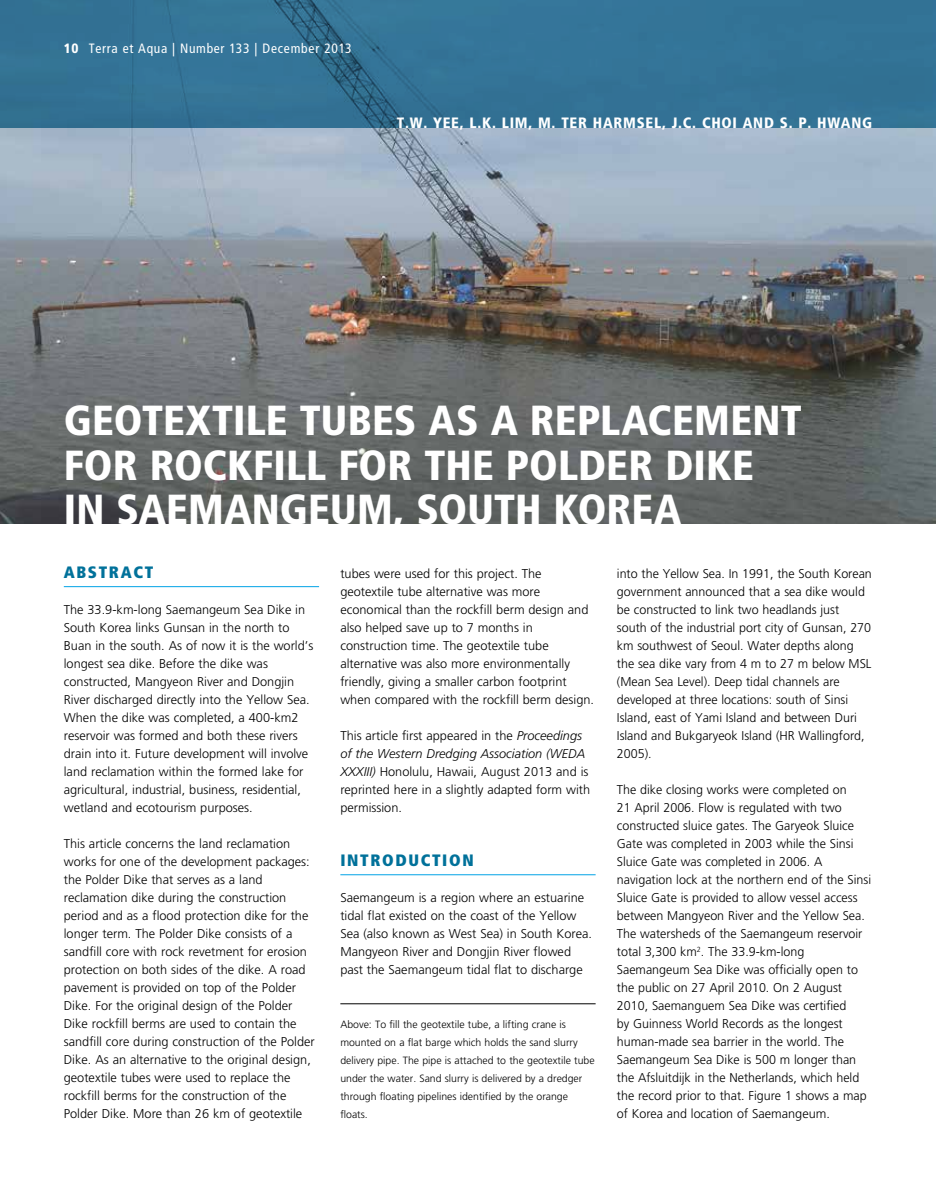
<style>
.page{position:relative;width:936px;height:1191px;background:#fff}
.page>*{position:absolute;margin:0;border:0;box-sizing:border-box;transform-origin:0 0}
.t1{font:900 condensed 42px/44.5px "Frutiger";letter-spacing:.005em;color:#fff}
.t2{font:900 condensed 16.5px "Frutiger";letter-spacing:.1em;color:#00719a}
.t3{font:900 condensed 15px "Frutiger";letter-spacing:.05em;color:#fff}
.t4{font:condensed 13.5px "Frutiger";letter-spacing:.05em;color:#fff}
.t5{font:300 12.75px/18px "Frutiger";color:#000}
.t6{font:300 10.5px/18px "Frutiger";color:#000}
.s1{font-weight:900}
.s2{font-style:italic}
</style>
<div class="page">
<img style="left:0;top:128px;width:935px;height:396px">
<hr style="left:64px;top:586px;width:255px;height:1px;background:#00a2e6">
<hr style="left:340px;top:874px;width:255px;height:1px;background:#00a2e6">
<div style="left:0;top:0;width:935px;height:128px;background:#337497"></div>
<hr style="left:340px;top:1003px;width:255px;height:1px;background:#000">
<p class="t4" style="left:64px;top:41px;width:289px"><span class="s1">10</span> Terra et Aqua | Number 133 | December 2013</p>
<p class="t3" style="left:397px;top:114px;width:476px">T.W. YEE, L.K. LIM, M. TER HARMSEL, J.C. CHOI AND S. P. HWANG</p>
<h1 class="t1" style="left:64px;top:398px;width:739px">GEOTEXTILE TUBES AS A REPLACEMENT<br>FOR ROCKFILL FOR THE POLDER DIKE<br>IN SAEMANGEUM, SOUTH KOREA</h1>
<p class="t2" style="left:64px;top:562px;width:91px">ABSTRACT</p>
<p class="t5" style="left:64px;top:600px;width:251px">The 33.9-km-long Saemangeum Sea Dike in South Korea links Gunsan in the north to Buan in the south. As of now it is the world’s longest sea dike. Before the dike was constructed, Mangyeon River and Dongjin River discharged directly into the Yellow Sea.<br>When the dike was completed, a 400-km2 reservoir was formed and both these rivers drain into it. Future development will involve land reclamation within the formed lake for agricultural, industrial, business, residential, wetland and ecotourism purposes.</p>
<p class="t5" style="left:64px;top:834px;width:252px">This article concerns the land reclamation works for one of the development packages: the Polder Dike that serves as a land reclamation dike during the construction period and as a flood protection dike for the longer term. The Polder Dike consists of a sandfill core with rock revetment for erosion protection on both sides of the dike. A road pavement is provided on top of the Polder Dike. For the original design of the Polder Dike rockfill berms are used to contain the sandfill core during construction of the Polder Dike. As an alternative to the original design, geotextile tubes were used to replace the rockfill berms for the construction of the Polder Dike. More than 26 km of geotextile</p>
<p class="t5" style="left:340px;top:564px;width:255px">tubes were used for this project. The geotextile tube alternative was more economical than the rockfill berm design and also helped save up to 7 months in construction time. The geotextile tube alternative was also more environmentally friendly, giving a smaller carbon footprint when compared with the rockfill berm design.</p>
<p class="t5" style="left:340px;top:726px;width:251px">This article first appeared in the <span class="s2">Proceedings of the Western Dredging Association (WEDA XXXIII)</span> Honolulu, Hawaii, August 2013 and is reprinted here in a slightly adapted form with permission.</p>
<p class="t2" style="left:340px;top:850px;width:135px">INTRODUCTION</p>
<p class="t5" style="left:340px;top:888px;width:253px">Saemangeum is a region where an estuarine tidal flat existed on the coast of the Yellow Sea (also known as West Sea) in South Korea.<br>Mangyeon River and Dongjin River flowed past the Saemangeum tidal flat to discharge</p>
<p class="t6" style="left:340px;top:1015px;width:256px">Above: To fill the geotextile tube, a lifting crane is mounted on a flat barge which holds the sand slurry delivery pipe. The pipe is attached to the geotextile tube under the water. Sand slurry is delivered by a dredger through floating pipelines identified by the orange floats.</p>
<p class="t5" style="left:617px;top:564px;width:256px">into the Yellow Sea. In 1991, the South Korean government announced that a sea dike would be constructed to link two headlands just south of the industrial port city of Gunsan, 270 km southwest of Seoul. Water depths along the sea dike vary from 4 m to 27 m below MSL (Mean Sea Level). Deep tidal channels are developed at three locations: south of Sinsi Island, east of Yami Island and between Duri Island and Bukgaryeok Island (HR Wallingford, 2005).</p>
<p class="t5" style="left:617px;top:780px;width:256px">The dike closing works were completed on<br>21 April 2006. Flow is regulated with two constructed sluice gates. The Garyeok Sluice Gate was completed in 2003 while the Sinsi Sluice Gate was completed in 2006. A navigation lock at the northern end of the Sinsi Sluice Gate is provided to allow vessel access between Mangyeon River and the Yellow Sea.<br>The watersheds of the Saemangeum reservoir total 3,300 km<sup>2</sup>. The 33.9-km-long Saemangeum Sea Dike was officially open to the public on 27 April 2010. On 2 August 2010, Saemanguem Sea Dike was certified<br>by Guinness World Records as the longest human-made sea barrier in the world. The Saemangeum Sea Dike is 500 m longer than the Afsluitdijk in the Netherlands, which held the record prior to that. Figure 1 shows a map of Korea and location of Saemangeum.</p>
</div>
